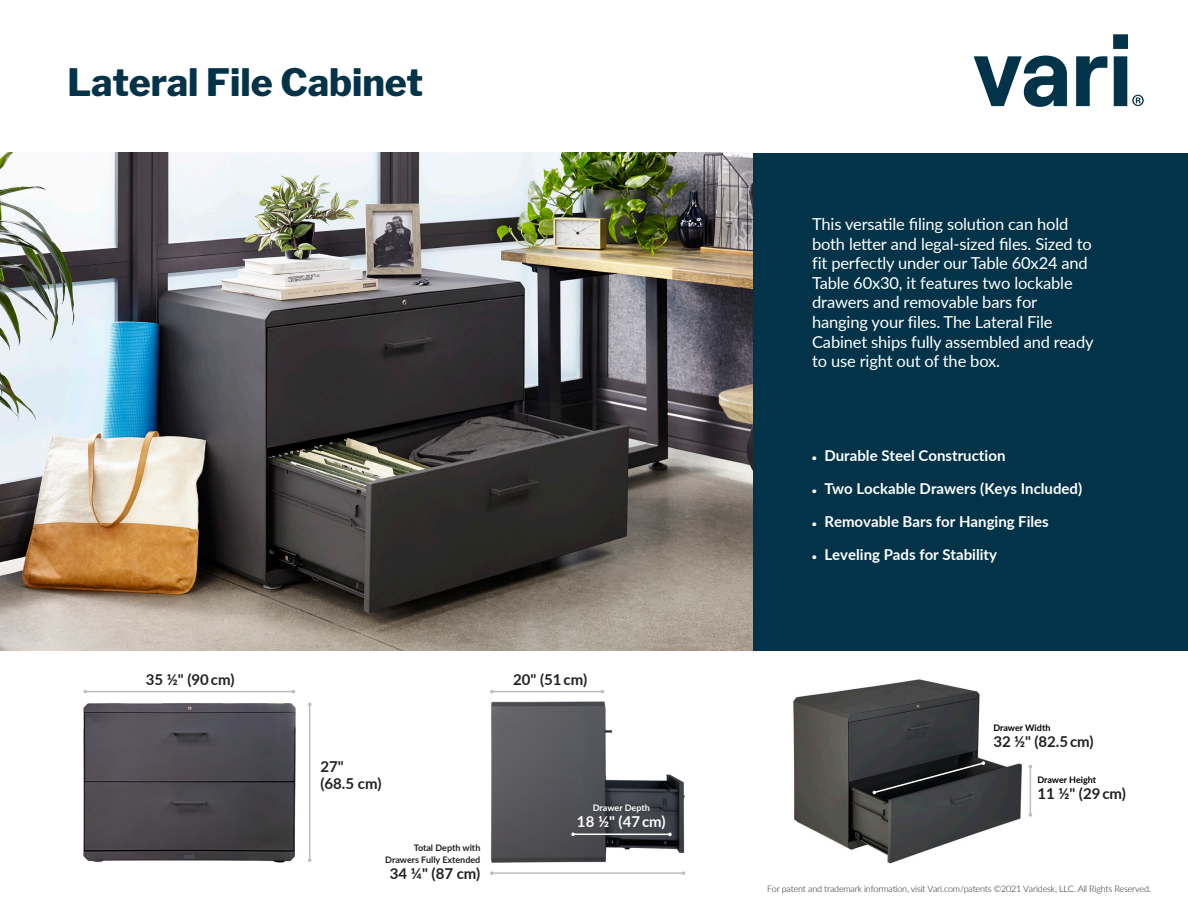
<style>
.page{position:relative;width:1188px;height:918px;background:#fff}
.page>*{position:absolute;margin:0;border:0;box-sizing:border-box;transform-origin:0 0}
.t1{font:800 37.5px "Libre Franklin";color:#033348}
.Body_Copy{font:16.5px/19.5px "Lato";letter-spacing:-.01em;color:#fff}
.Icon_Description{font:700 15px "Lato";color:#fff}
.t2{font:700 15px "Lato";color:#231f20}
.t3{font:300 9px "Lato";letter-spacing:-.02em;color:#231f20}
.t4{font:700 9px/12px "Lato";color:#231f20;text-align:right}
.t5{font:700 9px "Lato";letter-spacing:-.005em;color:#000}
.t6{font:700 9px "Lato";letter-spacing:-.005em;color:#fff}
.s1{font-size:9px}
.s2{font-style:inherit}
</style>
<div class="page">
<svg style="left:974px;top:56px;width:93px;height:51px"></svg>
<svg style="left:1076px;top:56px;width:31px;height:50px"></svg>
<svg style="left:1113px;top:34px;width:31px;height:72px"></svg>
<div style="left:752px;top:153px;width:436px;height:498px;background:#033348"></div>
<img style="left:793px;top:679px;width:229px;height:185px">
<img style="left:83px;top:703px;width:213px;height:160px">
<img style="left:491px;top:701px;width:194px;height:162px">
<img style="left:0;top:153px;width:752px;height:498px">
<hr style="left:492px;top:691px;width:110px;height:1px;background:#bcbdc0">
<hr style="left:573px;top:833px;width:97px;height:2px;background:#fff">
<svg style="left:571px;top:832px;width:4px;height:4px"></svg>
<hr style="left:309px;top:704px;width:1px;height:156px;background:#bcbdc0">
<svg style="left:308px;top:858px;width:4px;height:4px"></svg>
<hr style="left:1030px;top:767px;width:1px;height:48px;background:#bcbdc0">
<hr style="left:85px;top:691px;width:208px;height:1px;background:#bcbdc0">
<svg style="left:873px;top:761px;width:112px;height:33px;background:#2a2c2d"></svg>
<hr style="left:492px;top:872px;width:191px;height:2px;background:#bcbdc0">
<p class="t1" style="left:68px;top:60px;width:357px">Lateral File Cabinet</p>
<p class="t2" style="left:146px;top:669px;width:90px">35 ½" (90 cm)</p>
<p class="t2" style="left:320px;top:756px;width:25px">27"</p>
<p class="t2" style="left:320px;top:772px;width:63px">(68.5 cm)</p>
<p class="t4" style="left:385px;top:841px;width:97px">Total Depth with<br>Drawers Fully Extended</p>
<p class="t2" style="left:390px;top:863px;width:92px">34 ¼" (87 cm)</p>
<p class="t2" style="left:513px;top:669px;width:76px">20" (51 cm)</p>
<p class="t6" style="left:593px;top:801px;width:58px">Drawer Depth</p>
<p class="Icon_Description" style="left:577px;top:811px;width:90px">18 ½" (47 cm)</p>
<p class="Body_Copy" style="left:812px;top:214px;width:283px">This versatile filing solution can hold both letter and legal-sized files. Sized to fit perfectly under our Table 60x24 and Table 60x30, it features two lockable drawers and removable bars for hanging your files. The Lateral File Cabinet ships fully assembled and ready to use right out of the box.</p>
<p class="Icon_Description" style="left:812px;top:445px;width:195px"><span class="s1">•</span> Durable Steel Construct<span class="s2">i</span>on</p>
<p class="Icon_Description" style="left:812px;top:478px;width:272px"><span class="s1">•</span> Two Lockable <span class="s2">Drawers</span> (Keys Included)</p>
<p class="Icon_Description" style="left:812px;top:511px;width:238px"><span class="s1">•</span> Removable Bars for Hanging Files</p>
<p class="Icon_Description" style="left:812px;top:544px;width:187px"><span class="s1">•</span> Leveling Pads for Stability</p>
<p class="t5" style="left:993px;top:721px;width:59px">Drawer Width</p>
<p class="t2" style="left:993px;top:731px;width:102px">32 ½" (82.5 cm)</p>
<p class="t5" style="left:1037px;top:773px;width:60px">Drawer Height</p>
<p class="t2" style="left:1037px;top:783px;width:90px">11 ½" (29 cm)</p>
<p class="t3" style="left:767px;top:883px;width:385px">For patent and trademark information, visit Vari.com/patents ©2021 Varidesk, LLC. All Rights Reserved.</p>
</div>
